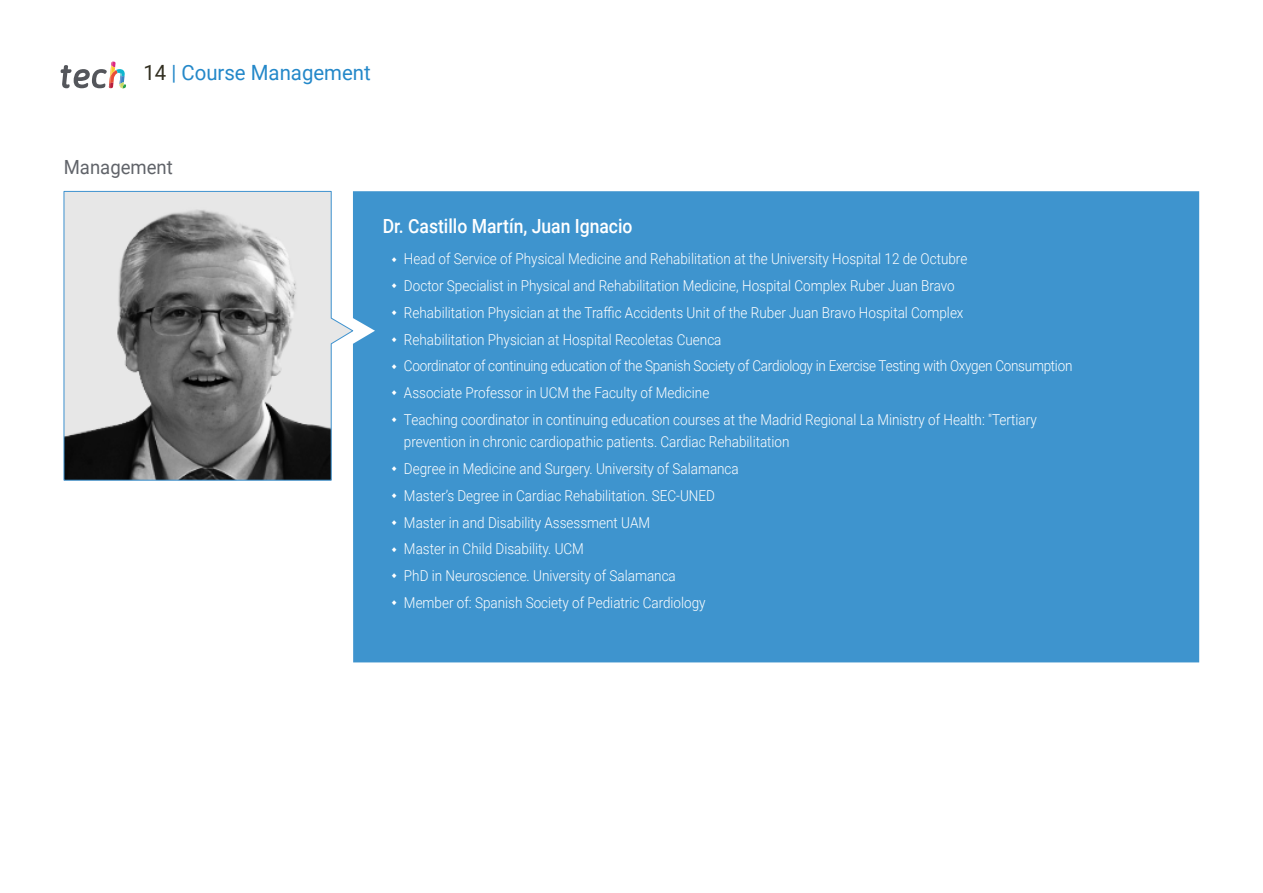
<style>
.page{position:relative;width:1263px;height:893px;background:#fff}
.page>*{position:absolute;margin:0;border:0;box-sizing:border-box;transform-origin:0 0}
.t1{font:21px "Roboto";color:#2488c9}
.t2{font:500 19.5px "Roboto";color:#fff;scale:.9 1}
.t3{font:19.5px "Roboto";color:#61646a;scale:.95 1}
.t4{font:300 15px/26.7px "Roboto";color:#fff;scale:.9 1}
.s1{color:#312e20}
</style>
<div class="page">
<svg style="left:61px;top:62px;width:65px;height:27px"></svg>
<div style="left:353px;top:191px;width:846px;height:471px;background:#3e94ce"></div>
<svg style="left:64px;top:191px;width:289px;height:290px;background:#a0a1a1"></svg>
<svg style="left:392px;top:257px;width:5px;height:5px"></svg>
<svg style="left:392px;top:283px;width:5px;height:5px"></svg>
<svg style="left:392px;top:310px;width:5px;height:5px"></svg>
<svg style="left:392px;top:337px;width:5px;height:5px"></svg>
<svg style="left:392px;top:364px;width:5px;height:5px"></svg>
<svg style="left:392px;top:390px;width:5px;height:5px"></svg>
<svg style="left:392px;top:417px;width:5px;height:5px"></svg>
<svg style="left:392px;top:466px;width:5px;height:5px"></svg>
<svg style="left:392px;top:493px;width:5px;height:5px"></svg>
<svg style="left:392px;top:520px;width:5px;height:5px"></svg>
<svg style="left:392px;top:547px;width:5px;height:5px"></svg>
<svg style="left:392px;top:573px;width:5px;height:5px"></svg>
<svg style="left:392px;top:600px;width:5px;height:5px"></svg>
<h1 class="t1" style="left:144px;top:57px;width:229px"><span class="s1">14</span> | Course Management</h1>
<h2 class="t3" style="left:64px;top:154px;width:116px">Management</h2>
<h2 class="t2" style="left:383px;top:212px;width:279px">Dr. Castillo Martín, Juan Ignacio</h2>
<p class="t4" style="left:404px;top:245px;width:744px">Head of Service of Physical Medicine and Rehabilitation at the University Hospital 12 de Octubre<br>Doctor Specialist in Physical and Rehabilitation Medicine, Hospital Complex Ruber Juan Bravo<br>Rehabilitation Physician at the Traffic Accidents Unit of the Ruber Juan Bravo Hospital Complex<br>Rehabilitation Physician at Hospital Recoletas Cuenca<br>Coordinator of continuing education of the Spanish Society of Cardiology in Exercise Testing with Oxygen Consumption Associate Professor in UCM the Faculty of Medicine<br>Teaching coordinator in continuing education courses at the Madrid Regional La Ministry of Health: "Tertiary</p>
<p class="t4" style="left:404px;top:428px;width:430px">prevention in chronic cardiopathic patients. Cardiac Rehabilitation Degree in Medicine and Surgery. University of Salamanca Master’s Degree in Cardiac Rehabilitation. SEC-UNED<br>Master in and Disability Assessment UAM<br>Master in Child Disability. UCM<br>PhD in Neuroscience. University of Salamanca<br>Member of: Spanish Society of Pediatric Cardiology</p>
</div>
